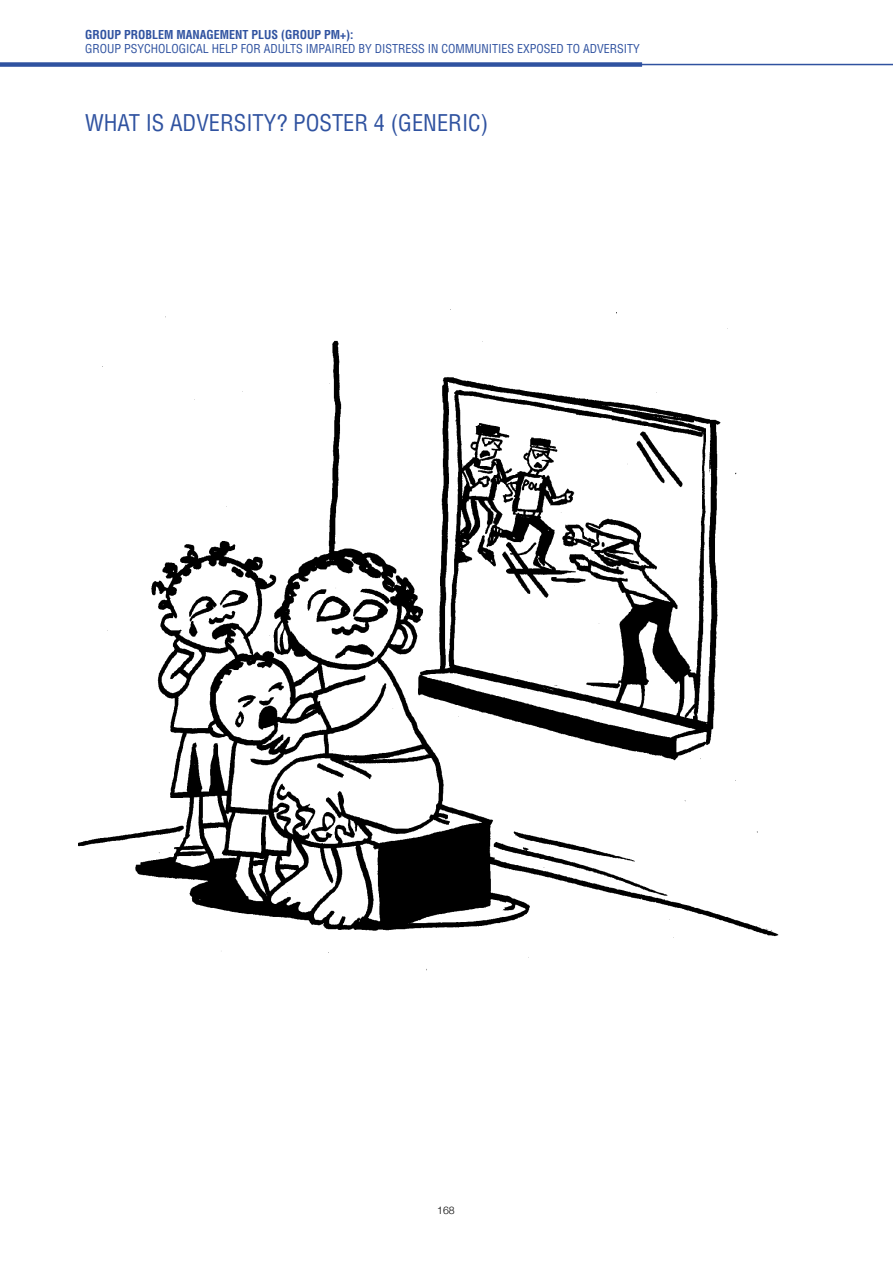
<style>
.page{position:relative;width:893px;height:1263px;background:#fff}
.page>*{position:absolute;margin:0;border:0;box-sizing:border-box;transform-origin:0 0}
.t1{font:condensed 22.5px "Helvetica";color:#2f52a0}
.t2{font:condensed 12px "Helvetica";color:#2f52a0}
.t3{font:700 condensed 12px "Helvetica";color:#2f52a0}
.t4{font:300 10.5px "Helvetica Neue";color:#000}
</style>
<div class="page">
<hr style="left:0;top:64px;width:893px;height:1px;background:#2f52a0">
<div style="left:0;top:62px;width:642px;height:5px;background:#2f52a0"></div>
<img style="left:79px;top:309px;width:700px;height:662px">
<p class="t3" style="left:85px;top:27px;width:270px">GROUP PROBLEM MANAGEMENT PLUS (GROUP PM+):</p>
<p class="t2" style="left:85px;top:42px;width:556px">GROUP PSYCHOLOGICAL HELP FOR ADULTS IMPAIRED BY DISTRESS IN COMMUNITIES EXPOSED TO ADVERSITY</p>
<h1 class="t1" style="left:85px;top:108px;width:405px">WHAT IS ADVERSITY? POSTER 4 (GENERIC)</h1>
<p class="t4" style="left:437px;top:1202px;width:19px">168</p>
</div>
